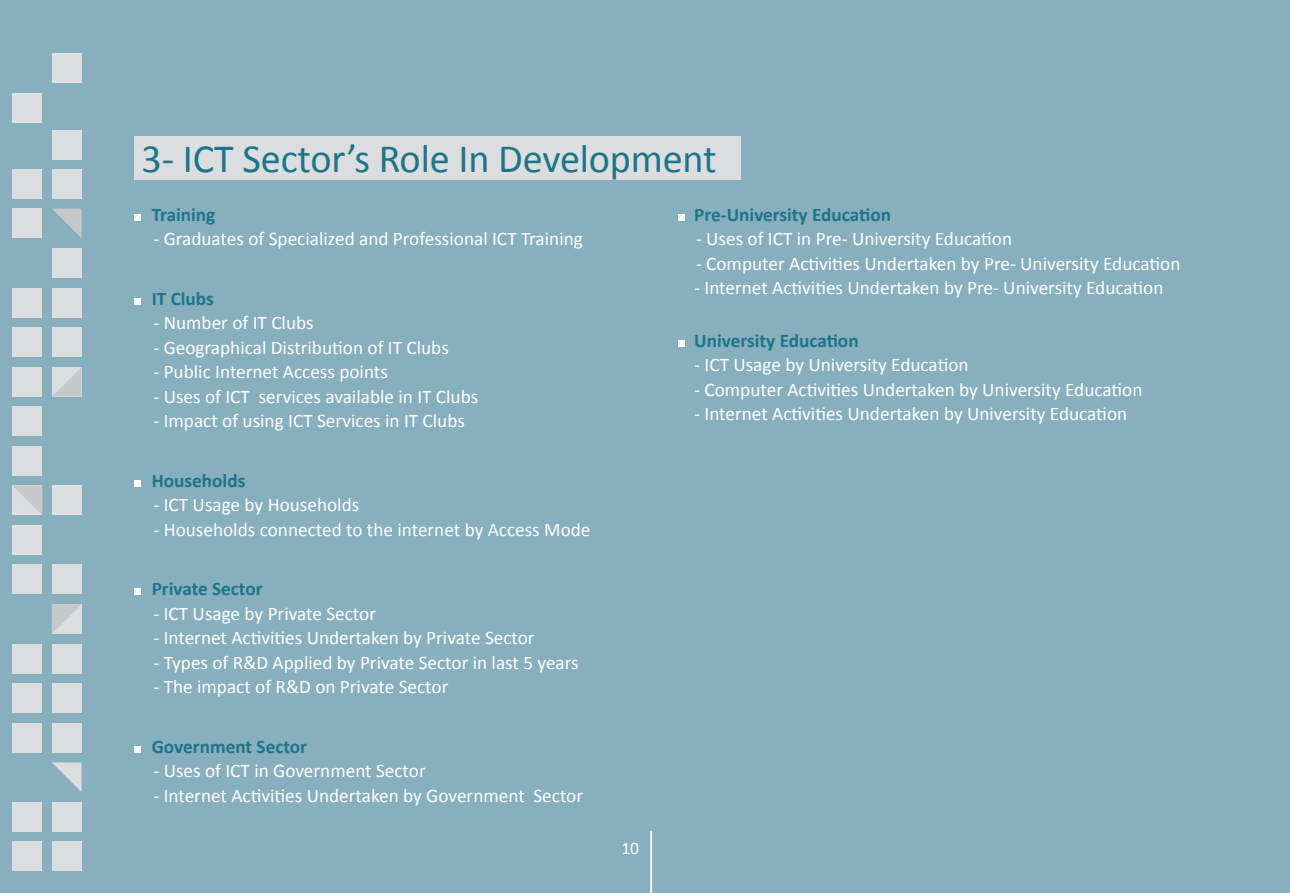
<style>
.page{position:relative;width:1290px;height:893px;background:#88afbe}
.page>*{position:absolute;margin:0;border:0;box-sizing:border-box;transform-origin:0 0}
.t1{font:40.25px "Calibri";letter-spacing:-.005em;color:#1d758a}
.t2{font:19.25px "Calibri";color:#fff}
.t3{font:700 19.25px "Calibri";color:#1d758a}
.t4{font:17.5px "Calibri";color:#fff}
</style>
<div class="page">
<hr style="left:650px;top:831px;width:2px;height:62px;background:#fff">
<div style="left:134px;top:214px;width:7px;height:7px;background:#fff"></div>
<div style="left:134px;top:298px;width:7px;height:7px;background:#fff"></div>
<div style="left:134px;top:480px;width:7px;height:7px;background:#fff"></div>
<div style="left:134px;top:589px;width:7px;height:6px;background:#fff"></div>
<div style="left:134px;top:746px;width:7px;height:7px;background:#fff"></div>
<div style="left:678px;top:214px;width:7px;height:7px;background:#fff"></div>
<div style="left:678px;top:340px;width:7px;height:7px;background:#fff"></div>
<div style="left:134px;top:136px;width:606px;height:44px;background:#dcddde"></div>
<div style="left:52px;top:841px;width:30px;height:30px;background:#dcddde"></div>
<div style="left:52px;top:802px;width:30px;height:30px;background:#dcddde"></div>
<div style="left:52px;top:723px;width:30px;height:29px;background:#dcddde"></div>
<div style="left:52px;top:683px;width:30px;height:30px;background:#dcddde"></div>
<div style="left:52px;top:644px;width:30px;height:29px;background:#dcddde"></div>
<div style="left:52px;top:565px;width:30px;height:29px;background:#dcddde"></div>
<div style="left:52px;top:485px;width:30px;height:30px;background:#dcddde"></div>
<div style="left:52px;top:327px;width:30px;height:30px;background:#dcddde"></div>
<div style="left:52px;top:288px;width:30px;height:29px;background:#dcddde"></div>
<div style="left:52px;top:248px;width:30px;height:30px;background:#dcddde"></div>
<svg style="left:52px;top:209px;width:30px;height:29px"></svg>
<div style="left:52px;top:169px;width:30px;height:30px;background:#dcddde"></div>
<div style="left:13px;top:841px;width:29px;height:30px;background:#dcddde"></div>
<div style="left:13px;top:802px;width:29px;height:30px;background:#dcddde"></div>
<div style="left:13px;top:723px;width:29px;height:29px;background:#dcddde"></div>
<div style="left:13px;top:683px;width:29px;height:30px;background:#dcddde"></div>
<div style="left:13px;top:644px;width:29px;height:29px;background:#dcddde"></div>
<div style="left:13px;top:565px;width:29px;height:29px;background:#dcddde"></div>
<div style="left:13px;top:525px;width:29px;height:30px;background:#dcddde"></div>
<div style="left:13px;top:446px;width:29px;height:30px;background:#dcddde"></div>
<div style="left:13px;top:406px;width:29px;height:30px;background:#dcddde"></div>
<div style="left:13px;top:367px;width:29px;height:29px;background:#dcddde"></div>
<div style="left:13px;top:327px;width:29px;height:30px;background:#dcddde"></div>
<div style="left:13px;top:288px;width:29px;height:29px;background:#dcddde"></div>
<div style="left:13px;top:209px;width:29px;height:29px;background:#dcddde"></div>
<div style="left:13px;top:169px;width:29px;height:30px;background:#dcddde"></div>
<svg style="left:52px;top:762px;width:30px;height:30px"></svg>
<svg style="left:52px;top:604px;width:30px;height:30px"></svg>
<svg style="left:52px;top:367px;width:30px;height:29px"></svg>
<svg style="left:13px;top:485px;width:29px;height:30px"></svg>
<div style="left:52px;top:130px;width:30px;height:30px;background:#dcddde"></div>
<div style="left:52px;top:53px;width:30px;height:30px;background:#dcddde"></div>
<div style="left:13px;top:94px;width:29px;height:29px;background:#dcddde"></div>
<h1 class="t1" style="left:142px;top:133px;width:576px">3- ICT Sector’s Role In Development</h1>
<p class="t3" style="left:152px;top:202px;width:65px">Training</p>
<p class="t2" style="left:153px;top:227px;width:431px">- Graduates of Specialized and Professional ICT Training</p>
<p class="t3" style="left:152px;top:286px;width:64px">IT Clubs</p>
<p class="t2" style="left:153px;top:311px;width:162px">- Number of IT Clubs</p>
<p class="t2" style="left:153px;top:335px;width:297px">- Geographical Distribution of IT Clubs</p>
<p class="t2" style="left:153px;top:360px;width:236px">- Public Internet Access points</p>
<p class="t2" style="left:153px;top:384px;width:326px">- Uses of ICT services available in IT Clubs</p>
<p class="t2" style="left:153px;top:409px;width:313px">- Impact of using ICT Services in IT Clubs</p>
<p class="t3" style="left:152px;top:468px;width:95px">Households</p>
<p class="t2" style="left:153px;top:493px;width:207px">- ICT Usage by Households</p>
<p class="t2" style="left:153px;top:517px;width:438px">- Households connected to the internet by Access Mode</p>
<p class="t3" style="left:152px;top:577px;width:112px">Private Sector</p>
<p class="t2" style="left:153px;top:601px;width:224px">- ICT Usage by Private Sector</p>
<p class="t2" style="left:153px;top:626px;width:383px">- Internet Activities Undertaken by Private Sector</p>
<p class="t2" style="left:153px;top:650px;width:427px">- Types of R&amp;D Applied by Private Sector in last 5 years</p>
<p class="t2" style="left:153px;top:675px;width:296px">- The impact of R&amp;D on Private Sector</p>
<p class="t3" style="left:152px;top:734px;width:157px">Government Sector</p>
<p class="t2" style="left:153px;top:759px;width:274px">- Uses of ICT in Government Sector</p>
<p class="t2" style="left:153px;top:783px;width:431px">- Internet Activities Undertaken by Government Sector</p>
<p class="t4" style="left:621px;top:837px;width:19px">10</p>
<p class="t3" style="left:694px;top:202px;width:198px">Pre-University Education</p>
<p class="t2" style="left:696px;top:227px;width:318px">- Uses of ICT in Pre- University Education</p>
<p class="t2" style="left:696px;top:251px;width:486px">- Computer Activities Undertaken by Pre- University Education</p>
<p class="t2" style="left:694px;top:276px;width:471px">- Internet Activities Undertaken by Pre- University Education</p>
<p class="t3" style="left:694px;top:328px;width:166px">University Education</p>
<p class="t2" style="left:694px;top:353px;width:276px">- ICT Usage by University Education</p>
<p class="t2" style="left:694px;top:377px;width:450px">- Computer Activities Undertaken by University Education</p>
<p class="t2" style="left:694px;top:402px;width:434px">- Internet Activities Undertaken by University Education</p>
</div>
